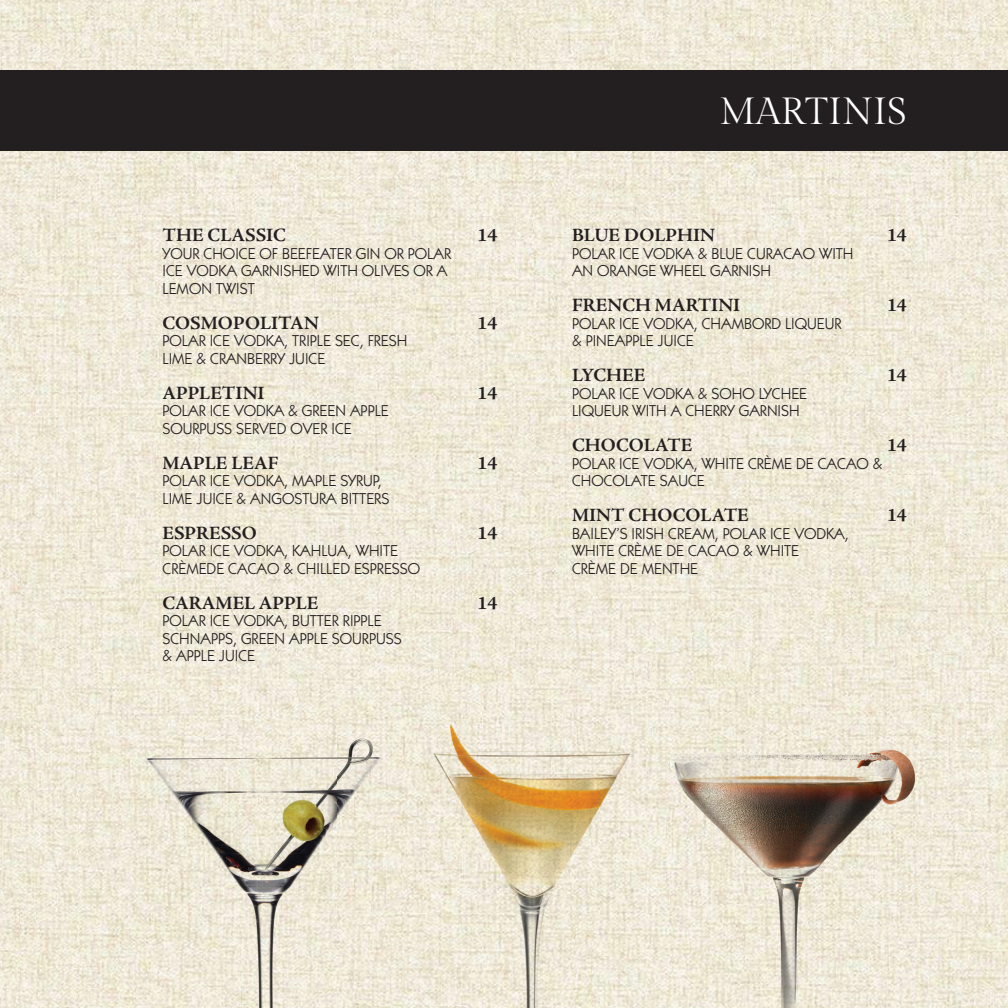
<style>
.page{position:relative;width:1008px;height:1008px;background:#fff}
.page>*{position:absolute;margin:0;border:0;box-sizing:border-box;transform-origin:0 0}
.t1{font:37.8px "Gilda Display";color:#fff}
.t2{font:700 18.9px "Adobe Jenson Pro";color:#231f20}
.t3{font:15.92px/17.5px "ITC Kabel Std";color:#231f20}
</style>
<div class="page">
<img style="left:0;top:0;width:1008px;height:1008px">
<img style="left:128px;top:719px;width:262px;height:289px">
<img style="left:673px;top:735px;width:279px;height:273px">
<img style="left:390px;top:695px;width:283px;height:313px">
<div style="left:0;top:70px;width:1008px;height:80px;background:#231f20"></div>
<p class="t2" style="left:163px;top:225px;width:125px">THE CLASSIC</p>
<p class="t2" style="left:478px;top:225px;width:21px">14</p>
<p class="t3" style="left:163px;top:245px;width:290px">YOUR CHOICE OF BEEFEATER GIN OR POLAR<br>ICE VODKA GARNISHED WITH OLIVES OR A<br>LEMON TWIST</p>
<p class="t2" style="left:163px;top:312px;width:158px">COSMOPOLITAN</p>
<p class="t2" style="left:478px;top:312px;width:21px">14</p>
<p class="t3" style="left:163px;top:332px;width:246px">POLAR ICE VODKA, TRIPLE SEC, FRESH<br>LIME &amp; CRANBERRY JUICE</p>
<p class="t2" style="left:163px;top:382px;width:103px">APPLETINI</p>
<p class="t2" style="left:478px;top:382px;width:21px">14</p>
<p class="t3" style="left:163px;top:402px;width:228px">POLAR ICE VODKA &amp; GREEN APPLE<br>SOURPUSS SERVED OVER ICE</p>
<p class="t2" style="left:163px;top:452px;width:118px">MAPLE LEAF</p>
<p class="t2" style="left:478px;top:452px;width:21px">14</p>
<p class="t3" style="left:163px;top:472px;width:228px">POLAR ICE VODKA, MAPLE SYRUP,<br>LIME JUICE &amp; ANGOSTURA BITTERS</p>
<p class="t2" style="left:163px;top:522px;width:96px">ESPRESSO</p>
<p class="t2" style="left:478px;top:522px;width:21px">14</p>
<p class="t3" style="left:163px;top:542px;width:259px">POLAR ICE VODKA, KAHLUA, WHITE<br>CRÈMEDE CACAO &amp; CHILLED ESPRESSO</p>
<p class="t2" style="left:163px;top:592px;width:157px">CARAMEL APPLE</p>
<p class="t2" style="left:478px;top:592px;width:21px">14</p>
<p class="t3" style="left:163px;top:612px;width:241px">POLAR ICE VODKA, BUTTER RIPPLE<br>SCHNAPPS, GREEN APPLE SOURPUSS &amp; APPLE JUICE</p>
<h1 class="t1" style="left:719px;top:90px;width:190px">MARTINIS</h1>
<p class="t2" style="left:572px;top:225px;width:145px">BLUE DOLPHIN</p>
<p class="t2" style="left:887px;top:225px;width:21px">14</p>
<p class="t3" style="left:572px;top:245px;width:283px">POLAR ICE VODKA &amp; BLUE CURACAO WITH<br>AN ORANGE WHEEL GARNISH</p>
<p class="t2" style="left:572px;top:295px;width:170px">FRENCH MARTINI</p>
<p class="t2" style="left:887px;top:295px;width:21px">14</p>
<p class="t3" style="left:572px;top:315px;width:271px">POLAR ICE VODKA, CHAMBORD LIQUEUR &amp; PINEAPPLE JUICE</p>
<p class="t2" style="left:572px;top:365px;width:75px">LYCHEE</p>
<p class="t2" style="left:887px;top:365px;width:21px">14</p>
<p class="t3" style="left:572px;top:385px;width:237px">POLAR ICE VODKA &amp; SOHO LYCHEE<br>LIQUEUR WITH A CHERRY GARNISH</p>
<p class="t2" style="left:572px;top:435px;width:122px">CHOCOLATE</p>
<p class="t2" style="left:887px;top:435px;width:21px">14</p>
<p class="t3" style="left:572px;top:455px;width:312px">POLAR ICE VODKA, WHITE CRÈME DE CACAO &amp;<br>CHOCOLATE SAUCE</p>
<p class="t2" style="left:572px;top:505px;width:178px">MINT CHOCOLATE</p>
<p class="t2" style="left:887px;top:505px;width:21px">14</p>
<p class="t3" style="left:572px;top:525px;width:278px">BAILEY’S IRISH CREAM, POLAR ICE VODKA,<br>WHITE CRÈME DE CACAO &amp; WHITE<br>CRÈME DE MENTHE</p>
</div>
